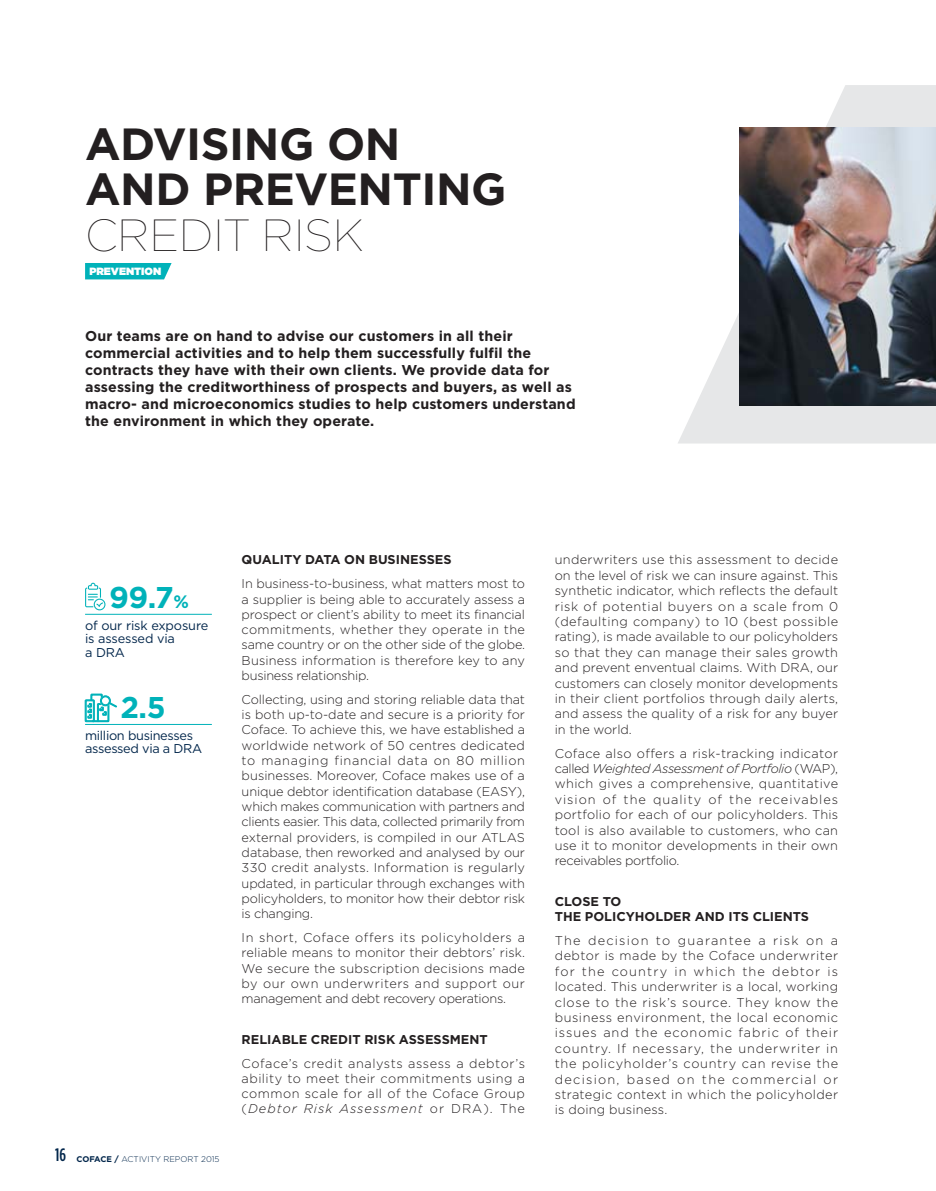
<style>
.page{position:relative;width:936px;height:1191px;background:#fff}
.page>*{position:absolute;margin:0;border:0;box-sizing:border-box;transform-origin:0 0}
.t1{font:700 45px/45px "Gotham";letter-spacing:-.01em;color:#231f20}
.t2{font:100 45px "Gotham";letter-spacing:-.01em;color:#231f20}
.t3{font:700 30px "Gotham";color:#00b2b9}
.t4{font:700 14.25px/17.1px "Gotham";letter-spacing:.01em;color:#231f20}
.t5{font:300 12.75px/15.5px "Gotham";letter-spacing:.01em;color:#231f20;text-align:justify}
.t6{font:700 12.75px/15.1px "Gotham";color:#231f20}
.t7{font:12.75px/13.5px "Gotham";letter-spacing:-.025em;color:#02264b}
.t8{font:10.5px "Gotham Ultra";color:#fff}
.t9{font:300 8.25px "Gotham";color:#02264b}
.s1{font-size:18px}
.s2{font-family:"Gotham Condensed";font-weight:500;font-size:18px}
.s3{font-weight:700}
.s4{font-style:italic}
</style>
<div class="page">
<svg style="left:678px;top:85px;width:257px;height:358px"></svg>
<img style="left:739px;top:128px;width:196px;height:277px">
<hr style="left:85px;top:614px;width:127px;height:1px;background:#00b2b9">
<svg style="left:85px;top:583px;width:20px;height:27px"></svg>
<hr style="left:85px;top:724px;width:127px;height:1px;background:#00b2b9">
<svg style="left:85px;top:694px;width:32px;height:28px"></svg>
<svg style="left:85px;top:263px;width:86px;height:16px"></svg>
<h1 class="t1" style="left:85px;top:124px;width:423px">ADVISING ON<br>AND PREVENTING</h1>
<h1 class="t2" style="left:85px;top:218px;width:281px">CREDIT RISK</h1>
<p class="t8" style="left:89px;top:267px;width:73px">PREVENTION</p>
<p class="t4" style="left:85px;top:328px;width:492px">Our teams are on hand to advise our customers in all their commercial activities and to help them successfully fulfil the contracts they have with their own clients. We provide data for assessing the creditworthiness of prospects and buyers, as well as macro- and microeconomics studies to help customers understand the environment in which they operate.</p>
<h2 class="t3" style="left:109px;top:586px;width:81px">99.7<span class="s1">%</span></h2>
<p class="t7" style="left:85px;top:619px;width:125px">of our risk exposure is assessed via<br>a DRA</p>
<h2 class="t3" style="left:120px;top:696px;width:47px">2.5</h2>
<p class="t7" style="left:85px;top:730px;width:119px">million businesses assessed via a DRA</p>
<p class="t9" style="left:55px;top:1156px;width:166px"><span class="s2">16</span> <span class="s3">COFACE /</span> ACTIVITY REPORT 2015</p>
<p class="t6" style="left:242px;top:553px;width:211px">QUALITY DATA ON BUSINESSES</p>
<p class="t5" style="left:242px;top:577px;width:285px">In business-to-business, what matters most to a supplier is being able to accurately assess a prospect or client’s ability to meet its financial commitments, whether they operate in the same country or on the other side of the globe.<br>Business information is therefore key to any business relationship.</p>
<p class="t5" style="left:242px;top:693px;width:285px">Collecting, using and storing reliable data that is both up-to-date and secure is a priority for Coface. To achieve this, we have established a worldwide network of 50 centres dedicated to managing financial data on 80 million businesses. Moreover, Coface makes use of a unique debtor identification database (EASY), which makes communication with partners and clients easier. This data, collected primarily from external providers, is compiled in our ATLAS database, then reworked and analysed by our 330 credit analysts. Information is regularly updated, in particular through exchanges with policyholders, to monitor how their debtor risk is changing.</p>
<p class="t5" style="left:242px;top:931px;width:285px">In short, Coface offers its policyholders a reliable means to monitor their debtors’ risk.<br>We secure the subscription decisions made by our own underwriters and support our management and debt recovery operations.</p>
<p class="t6" style="left:242px;top:1032px;width:248px">RELIABLE CREDIT RISK ASSESSMENT</p>
<p class="t5" style="left:242px;top:1056px;width:285px">Coface’s credit analysts assess a debtor’s ability to meet their commitments using a common scale for all of the Coface Group (<span class="s4">Debtor Risk Assessment</span> or DRA). The</p>
<p class="t5" style="left:554px;top:553px;width:285px">underwriters use this assessment to decide on the level of risk we can insure against. This synthetic indicator, which reflects the default risk of potential buyers on a scale from 0 (defaulting company) to 10 (best possible rating), is made available to our policyholders so that they can manage their sales growth and prevent enventual claims. With DRA, our customers can closely monitor developments in their client portfolios through daily alerts, and assess the quality of a risk for any buyer in the world.</p>
<p class="t5" style="left:554px;top:747px;width:285px">Coface also offers a risk-tracking indicator called <span class="s4">Weighted Assessment of Portfolio</span> (WAP), which gives a comprehensive, quantitative vision of the quality of the receivables portfolio for each of our policyholders. This tool is also available to customers, who can use it to monitor developments in their own receivables portfolio.</p>
<p class="t6" style="left:554px;top:894px;width:256px">CLOSE TO<br>THE POLICYHOLDER AND ITS CLIENTS</p>
<p class="t5" style="left:554px;top:934px;width:285px">The decision to guarantee a risk on a debtor is made by the Coface underwriter for the country in which the debtor is located. This underwriter is a local, working close to the risk’s source. They know the business environment, the local economic issues and the economic fabric of their country. If necessary, the underwriter in the policyholder’s country can revise the decision, based on the commercial or strategic context in which the policyholder is doing business.</p>
</div>
